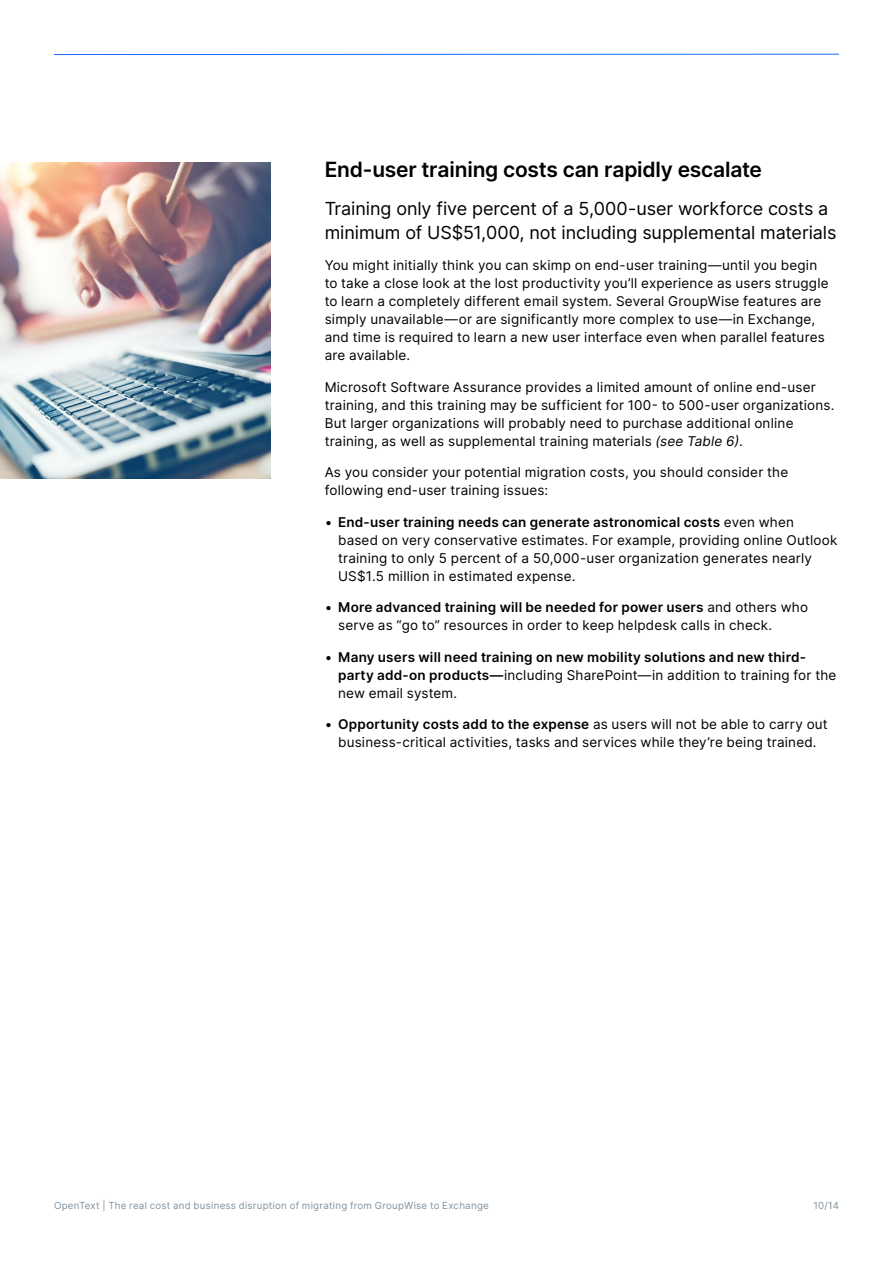
<style>
.page{position:relative;width:893px;height:1263px;background:#fff}
.page>*{position:absolute;margin:0;border:0;box-sizing:border-box;transform-origin:0 0}
.H2_Heading{font:600 21px "Inter";letter-spacing:-.01em;color:#000}
.Intro{font:18px/24px "Inter";letter-spacing:-.005em;color:#000}
.Body{font:13.5px/18px "Inter";letter-spacing:.015em;color:#000}
.t1{font:600 13.5px/18px "Inter";letter-spacing:.015em;color:#000}
.t2{font:9.75px "Inter";letter-spacing:.025em;color:#7e929f}
.s1{font-style:italic}
.s2{font-weight:600}
.s3{font-weight:400}
</style>
<div class="page">
<img style="left:0;top:162px;width:270px;height:317px">
<hr style="left:54px;top:54px;width:785px;height:1px;background:#1a6aff">
<h2 class="H2_Heading" style="left:325px;top:154px;width:439px">End-user training costs can rapidly escalate</h2>
<p class="Intro" style="left:325px;top:196px;width:513px">Training only five percent of a 5,000-user workforce costs a minimum of US$51,000, not including supplemental materials</p>
<p class="Body" style="left:325px;top:256px;width:505px">You might initially think you can skimp on end-user training—until you begin to take a close look at the lost productivity you’ll experience as users struggle to learn a completely different email system. Several GroupWise features are simply unavailable—or are significantly more complex to use—in Exchange, and time is required to learn a new user interface even when parallel features are available.</p>
<p class="Body" style="left:325px;top:378px;width:511px">Microsoft Software Assurance provides a limited amount of online end-user training, and this training may be sufficient for 100- to 500-user organizations.<br>But larger organizations will probably need to purchase additional online training, as well as supplemental training materials <span class="s1">(see Table 6)</span>.</p>
<p class="Body" style="left:325px;top:463px;width:465px">As you consider your potential migration costs, you should consider the following end-user training issues:</p>
<p class="Body" style="left:338px;top:513px;width:501px;text-indent:-14px">• <span class="s2">End-user training needs can generate astronomical costs</span> even when<br>based on very conservative estimates. For example, providing online Outlook training to only 5 percent of a 50,000-user organization generates nearly US$1.5 million in estimated expense.</p>
<p class="Body" style="left:338px;top:598px;width:471px;text-indent:-14px">• <span class="s2">More advanced training will be needed for power users</span> and others who serve as “go to” resources in order to keep helpdesk calls in check.</p>
<p class="t1" style="left:338px;top:647px;width:500px;text-indent:-14px"><span class="s3">•</span> Many users will need training on new mobility solutions and new third&shy;party add-on products—<span class="s3">including SharePoint—in addition to training for the new email system.</span></p>
<p class="Body" style="left:325px;top:715px;width:505px;text-align:center">• <span class="s2">Opportunity costs add to the expense</span> as users will not be able to carry out business-critical activities, tasks and services while they’re being trained.</p>
<p class="t2" style="left:54px;top:1198px;width:436px">OpenText | The real cost and business disruption of migrating from GroupWise to Exchange</p>
<p class="t2" style="left:814px;top:1198px;width:27px">10/14</p>
</div>
